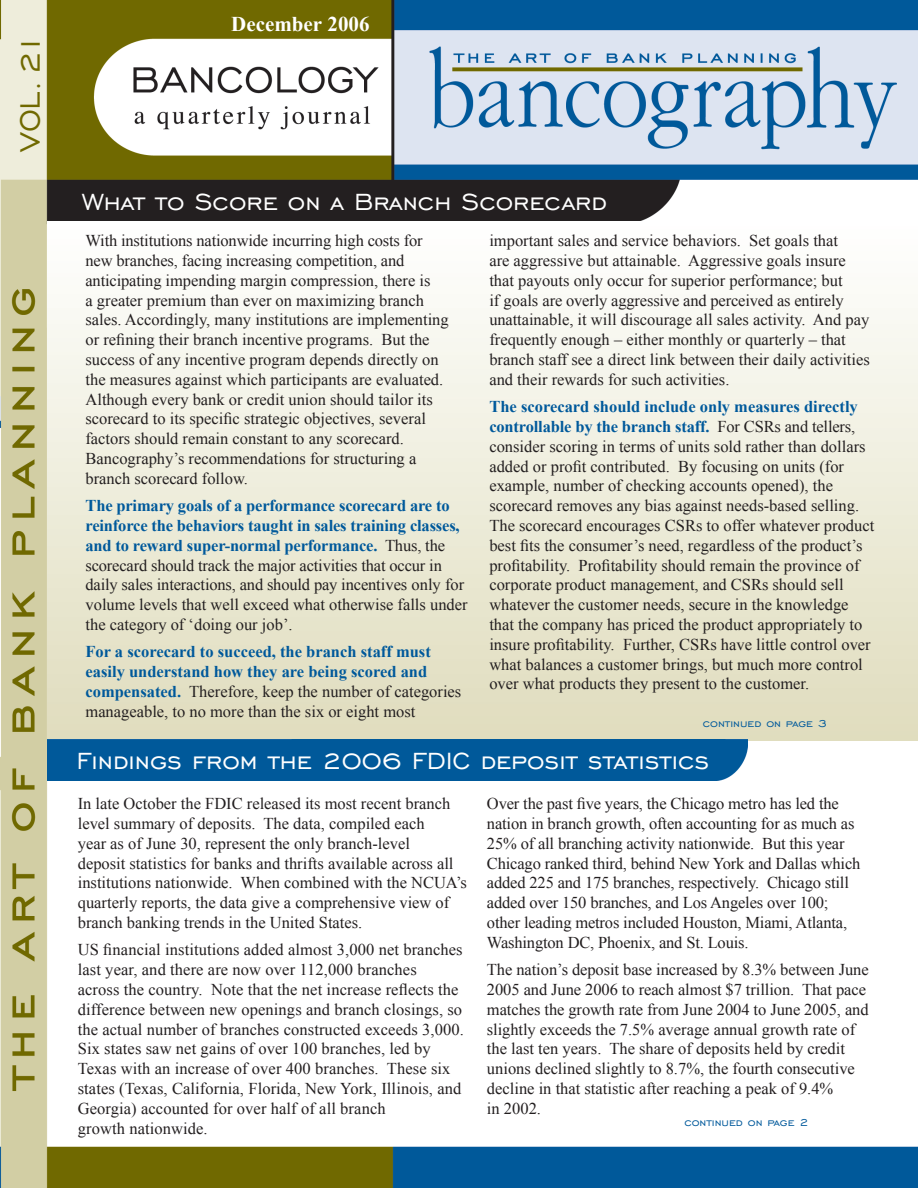
<style>
.page{position:relative;width:918px;height:1188px;background:#fff}
.page>*{position:absolute;margin:0;border:0;box-sizing:border-box;transform-origin:0 0}
.t1{font:36px "Engravers Gothic BT";color:#706900}
.t2{font:30px "Engravers Gothic BT";color:#fff}
.t3{font:700 21px "Times New Roman";color:#fff}
.t4{font:16.5px/19.8px "Times New Roman";color:#231f20}
.t5{font:700 16.5px/19.8px "Times New Roman";color:#00599b}
.t6{font:13.5px "Engravers Gothic BT";color:#00599b}
.s1{font-weight:700;color:#00599b}
.s2{font-weight:400;color:#231f20}
</style>
<div class="page">
<img style="left:0;top:0;width:918px;height:1188px">
<div style="left:47px;top:222px;width:871px;height:518px;background:linear-gradient(to bottom,#fffffe,#e0dcbd)"></div>
<div style="left:47px;top:739px;width:701px;height:42px;background:#00599a"></div>
<h1 class="t1" style="left:10px;top:152px;width:121px;rotate:-90deg">VOL.21</h1>
<p class="t3" style="left:231px;top:12px;width:140px">December 2006</p>
<h2 class="t2" style="left:82px;top:185px;width:526px">What to Score on a Branch Scorecard</h2>
<p class="t4" style="left:86px;top:231px;width:365px">With institutions nationwide incurring high costs for new branches, facing increasing competition, and anticipating impending margin compression, there is<br>a greater premium than ever on maximizing branch sales. Accordingly, many institutions are implementing or refining their branch incentive programs. But the success of any incentive program depends directly on the measures against which participants are evaluated.<br>Although every bank or credit union should tailor its scorecard to its specific strategic objectives, several factors should remain constant to any scorecard.<br>Bancography’s recommendations for structuring a branch scorecard follow.</p>
<p class="t4" style="left:86px;top:495px;width:384px"><span class="s1">The primary goals of a performance scorecard are to reinforce the behaviors taught in sales training classes, and to reward super-normal performance.</span> Thus, the scorecard should track the major activities that occur in daily sales interactions, and should pay incentives only for volume levels that well exceed what otherwise falls under the category of ‘doing our job’.</p>
<p class="t5" style="left:86px;top:642px;width:377px">For a scorecard to succeed, the branch staff must easily understand how they are being scored and compensated. <span class="s2">Therefore, keep the number of categories manageable, to no more than the six or eight most</span></p>
<p class="t4" style="left:489px;top:231px;width:382px">important sales and service behaviors. Set goals that<br>are aggressive but attainable. Aggressive goals insure that payouts only occur for superior performance; but<br>if goals are overly aggressive and perceived as entirely unattainable, it will discourage all sales activity. And pay frequently enough – either monthly or quarterly – that branch staff see a direct link between their daily activities and their rewards for such activities.</p>
<p class="t4" style="left:489px;top:396px;width:387px"><span class="s1">The scorecard should include only measures directly controllable by the branch staff.</span> For CSRs and tellers, consider scoring in terms of units sold rather than dollars added or profit contributed. By focusing on units (for example, number of checking accounts opened), the scorecard removes any bias against needs-based selling.<br>The scorecard encourages CSRs to offer whatever product best fits the consumer’s need, regardless of the product’s profitability. Profitability should remain the province of corporate product management, and CSRs should sell whatever the customer needs, secure in the knowledge that the company has priced the product appropriately to insure profitability. Further, CSRs have little control over what balances a customer brings, but much more control over what products they present to the customer.</p>
<p class="t6" style="left:703px;top:716px;width:126px">continued on page 3</p>
<h2 class="t2" style="left:77px;top:744px;width:634px">Findings from the 2006 FDIC deposit statistics</h2>
<p class="t4" style="left:78px;top:794px;width:391px">In late October the FDIC released its most recent branch level summary of deposits. The data, compiled each<br>year as of June 30, represent the only branch-level<br>deposit statistics for banks and thrifts available across all institutions nationwide. When combined with the NCUA’s quarterly reports, the data give a comprehensive view of branch banking trends in the United States.</p>
<p class="t4" style="left:78px;top:940px;width:388px">US financial institutions added almost 3,000 net branches last year, and there are now over 112,000 branches<br>across the country. Note that the net increase reflects the difference between new openings and branch closings, so the actual number of branches constructed exceeds 3,000.<br>Six states saw net gains of over 100 branches, led by Texas with an increase of over 400 branches. These six states (Texas, California, Florida, New York, Illinois, and Georgia) accounted for over half of all branch<br>growth nationwide.</p>
<p class="t4" style="left:487px;top:794px;width:375px">Over the past five years, the Chicago metro has led the nation in branch growth, often accounting for as much as 25% of all branching activity nationwide. But this year Chicago ranked third, behind New York and Dallas which added 225 and 175 branches, respectively. Chicago still added over 150 branches, and Los Angeles over 100; other leading metros included Houston, Miami, Atlanta, Washington DC, Phoenix, and St. Louis.</p>
<p class="t4" style="left:487px;top:960px;width:383px">The nation’s deposit base increased by 8.3% between June 2005 and June 2006 to reach almost $7 trillion. That pace matches the growth rate from June 2004 to June 2005, and slightly exceeds the 7.5% average annual growth rate of the last ten years. The share of deposits held by credit unions declined slightly to 8.7%, the fourth consecutive decline in that statistic after reaching a peak of 9.4%<br>in 2002.</p>
<p class="t6" style="left:684px;top:1115px;width:126px">continued on page 2</p>
</div>
